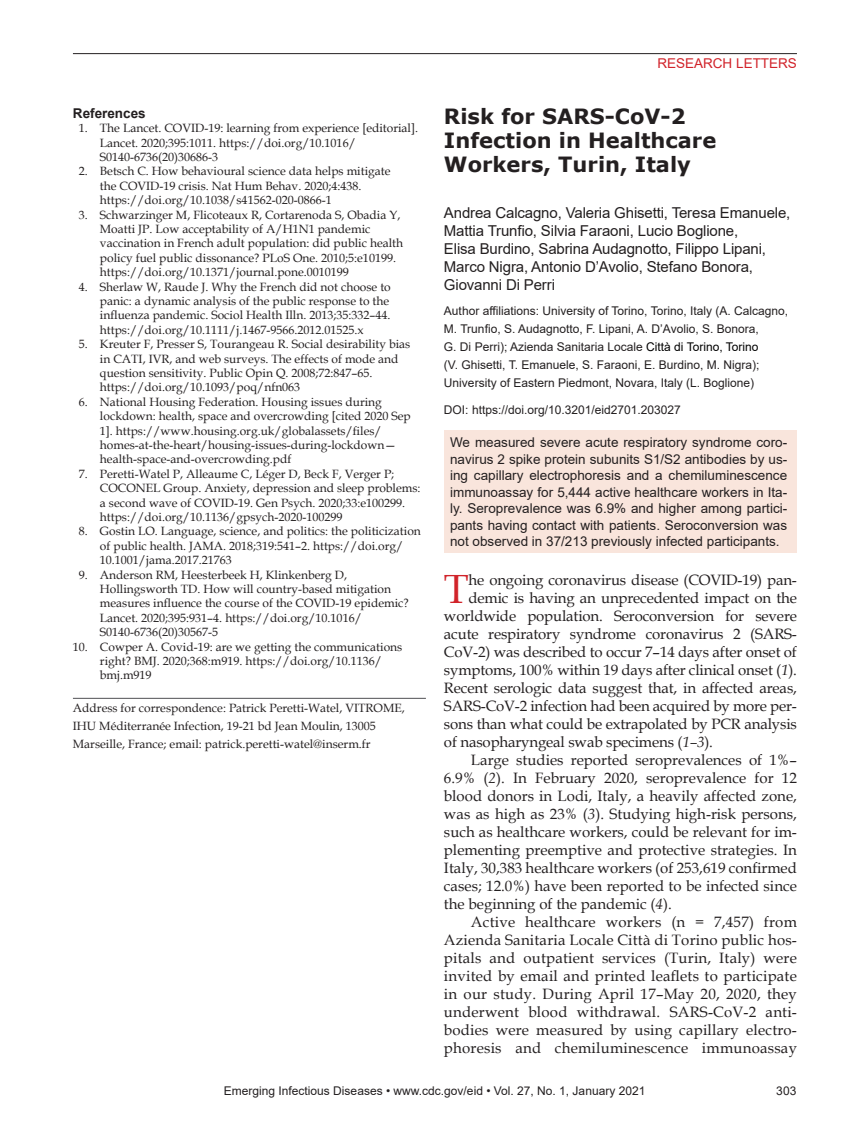
<style>
.page{position:relative;width:851px;height:1134px;background:#fff}
.page>*{position:absolute;margin:0;border:0;box-sizing:border-box;transform-origin:0 0}
.Drop_Cap{font:40.8px "Book Antiqua";color:#d1232a}
.Article_Title{font:700 21px/24px "Verdana";color:#231f20}
.Body_Text{font:15px/18px "Book Antiqua";letter-spacing:.005em;color:#231f20;text-align:justify}
.Drop_Cap-2{font:15px "Book Antiqua";letter-spacing:-.01em;color:#231f20}
.Authors{font:15px/18px "Arial";letter-spacing:-.01em;color:#231f20}
.Abstract{font:13.5px/16.5px "Arial";color:#231f20;text-align:justify}
.t1{font:13.5px "Arial";color:#d1232a}
.Ref_Title{font:700 13.5px "Arial";color:#231f20}
.References{font:12px/14.4px "Book Antiqua";color:#231f20}
.Affiliations{font:12px/18px "Arial";color:#231f20}
.Correspondence{font:12px/18px "Book Antiqua";color:#231f20}
.DOI{font:12px "Arial";color:#231f20}
.s1{color:#000}
.s2{font-style:italic}
</style>
<div class="page">
<hr style="left:73px;top:53px;width:723px;height:1px;background:#231f20">
<hr style="left:73px;top:698px;width:353px;height:1px;background:#636366">
<div style="left:444px;top:430px;width:352px;height:123px;background:#f9e5dc"></div>
<p class="t1" style="left:657px;top:54px;width:141px">RESEARCH LETTERS</p>
<p class="Article_Title" style="left:444px;top:104px;width:274px">Risk for SARS-CoV-2<br>Infection in Healthcare<br>Workers, Turin, Italy</p>
<p class="Authors" style="left:444px;top:204px;width:348px">Andrea Calcagno, Valeria Ghisetti, Teresa Emanuele, Mattia Trunfio, Silvia Faraoni, Lucio Boglione,<br>Elisa Burdino, Sabrina Audagnotto, Filippo Lipani, Marco Nigra, Antonio D’Avolio, Stefano Bonora, Giovanni Di Perri</p>
<p class="Affiliations" style="left:444px;top:302px;width:346px">Author affiliations: University of Torino, Torino, Italy (A. Calcagno, M. Trunfio, S. Audagnotto, F. Lipani, A. D’Avolio, S. Bonora,<br>G. Di Perri); Azienda Sanitaria Locale <span class="s1">Città di Torino, Torino<br></span>(V. Ghisetti, T. Emanuele, S. Faraoni, E. Burdino, M. Nigra); University of Eastern Piedmont, Novara, Italy (L. Boglione)</p>
<p class="DOI" style="left:444px;top:402px;width:238px">DOI: https://doi.org/10.3201/eid2701.203027</p>
<p class="Ref_Title" style="left:73px;top:104px;width:74px">References</p>
<p class="References" style="left:100px;top:121px;width:320px;text-indent:-21px">1. The Lancet. COVID-19: learning from experience [editorial].<br>Lancet. 2020;395:1011. https://doi.org/10.1016/<br>S0140-6736(20)30686-3</p>
<p class="References" style="left:100px;top:164px;width:292px;text-indent:-21px">2. Betsch C. How behavioural science data helps mitigate the COVID-19 crisis. Nat Hum Behav. 2020;4:438. https://doi.org/10.1038/s41562-020-0866-1</p>
<p class="References" style="left:100px;top:207px;width:305px;text-indent:-21px">3. Schwarzinger M, Flicoteaux R, Cortarenoda S, Obadia Y, Moatti JP. Low acceptability of A/H1N1 pandemic vaccination in French adult population: did public health policy fuel public dissonance? PLoS One. 2010;5:e10199. https://doi.org/10.1371/journal.pone.0010199</p>
<p class="References" style="left:100px;top:279px;width:292px;text-indent:-21px">4. Sherlaw W, Raude J. Why the French did not choose to panic: a dynamic analysis of the public response to the influenza pandemic. Sociol Health Illn. 2013;35:332–44. https://doi.org/10.1111/j.1467-9566.2012.01525.x</p>
<p class="References" style="left:100px;top:337px;width:312px;text-indent:-21px">5. Kreuter F, Presser S, Tourangeau R. Social desirability bias in CATI, IVR, and web surveys. The effects of mode and question sensitivity. Public Opin Q. 2008;72:847–65. https://doi.org/10.1093/poq/nfn063</p>
<p class="References" style="left:100px;top:394px;width:312px;text-indent:-21px">6. National Housing Federation. Housing issues during lockdown: health, space and overcrowding [cited 2020 Sep 1]. https://www.housing.org.uk/globalassets/files/ homes-at-the-heart/housing-issues-during-lockdown— health-space-and-overcrowding.pdf</p>
<p class="References" style="left:100px;top:466px;width:322px;text-indent:-21px">7. Peretti-Watel P, Alleaume C, Léger D, Beck F, Verger P; COCONEL Group. Anxiety, depression and sleep problems: a second wave of COVID-19. Gen Psych. 2020;33:e100299. https://doi.org/10.1136/gpsych-2020-100299</p>
<p class="References" style="left:100px;top:524px;width:322px;text-indent:-21px">8. Gostin LO. Language, science, and politics: the politicization of public health. JAMA. 2018;319:541–2. https://doi.org/<br>10.1001/jama.2017.21763</p>
<p class="References" style="left:100px;top:567px;width:310px;text-indent:-21px">9. Anderson RM, Heesterbeek H, Klinkenberg D, Hollingsworth TD. How will country-based mitigation measures influence the course of the COVID-19 epidemic?<br>Lancet. 2020;395:931–4. https://doi.org/10.1016/ S0140-6736(20)30567-5</p>
<p class="References" style="left:100px;top:639px;width:304px;text-indent:-27px">10. Cowper A. Covid-19: are we getting the communications right? BMJ. 2020;368:m919. https://doi.org/10.1136/ bmj.m919</p>
<p class="Correspondence" style="left:73px;top:699px;width:333px">Address for correspondence: Patrick Peretti-Watel, VITROME,<br>IHU Méditerranée Infection, 19-21 bd Jean Moulin, 13005<br>Marseille, France; email: patrick.peretti-watel@inserm.fr</p>
<p class="Abstract" style="left:450px;top:434px;width:338px">We measured severe acute respiratory syndrome coro&shy;navirus 2 spike protein subunits S1/S2 antibodies by us&shy;ing capillary electrophoresis and a chemiluminescence immunoassay for 5,444 active healthcare workers in Ita&shy;ly. Seroprevalence was 6.9% and higher among partici&shy;pants having contact with patients. Seroconversion was not observed in 37/213 previously infected participants.</p>
<p class="Drop_Cap" style="left:444px;top:561px;width:26px">T</p>
<p class="Drop_Cap-2" style="left:468px;top:570px;width:330px">he ongoing coronavirus disease (COVID-19) pan-</p>
<p class="Drop_Cap-2" style="left:468px;top:588px;width:330px">demic is having an unprecedented impact on the</p>
<p class="Drop_Cap-2" style="left:444px;top:606px;width:354px">worldwide population. Seroconversion for severe</p>
<p class="Drop_Cap-2" style="left:444px;top:624px;width:354px">acute respiratory syndrome coronavirus 2 (SARS-</p>
<p class="Drop_Cap-2" style="left:444px;top:642px;width:354px">CoV-2) was described to occur 7–14 days after onset of</p>
<p class="Drop_Cap-2" style="left:444px;top:660px;width:354px">symptoms, 100% within 19 days after clinical onset (<span class="s2">1</span>).</p>
<p class="Drop_Cap-2" style="left:444px;top:678px;width:354px">Recent serologic data suggest that, in affected areas,</p>
<p class="Drop_Cap-2" style="left:444px;top:696px;width:354px">SARS-CoV-2 infection had been acquired by more per-</p>
<p class="Drop_Cap-2" style="left:444px;top:714px;width:354px">sons than what could be extrapolated by PCR analysis</p>
<p class="Drop_Cap-2" style="left:444px;top:732px;width:270px">of nasopharyngeal swab specimens (<span class="s2">1–3</span>).</p>
<p class="Body_Text" style="left:444px;top:751px;width:354px;text-indent:27px">Large studies reported seroprevalences of 1%– 6.9% (<span class="s2">2</span>). In February 2020, seroprevalence for 12 blood donors in Lodi, Italy, a heavily affected zone, was as high as 23% (<span class="s2">3</span>). Studying high-risk persons, such as healthcare workers, could be relevant for im&shy;plementing preemptive and protective strategies. In Italy, 30,383 healthcare workers (of 253,619 confirmed cases; 12.0%) have been reported to be infected since the beginning of the pandemic (<span class="s2">4</span>).</p>
<p class="Body_Text" style="left:444px;top:913px;width:354px;text-indent:27px">Active healthcare workers (n = 7,457) from Azienda Sanitaria Locale Città di Torino public hos&shy;pitals and outpatient services (Turin, Italy) were invited by email and printed leaflets to participate in our study. During April 17–May 20, 2020, they underwent blood withdrawal. SARS-CoV-2 anti&shy;bodies were measured by using capillary electro&shy;phoresis and chemiluminescence immunoassay</p>
<p class="Affiliations" style="left:224px;top:1082px;width:423px">Emerging Infectious Diseases • www.cdc.gov/eid • Vol. 27, No. 1, January 2021</p>
<p class="Affiliations" style="left:776px;top:1082px;width:22px">303</p>
</div>
